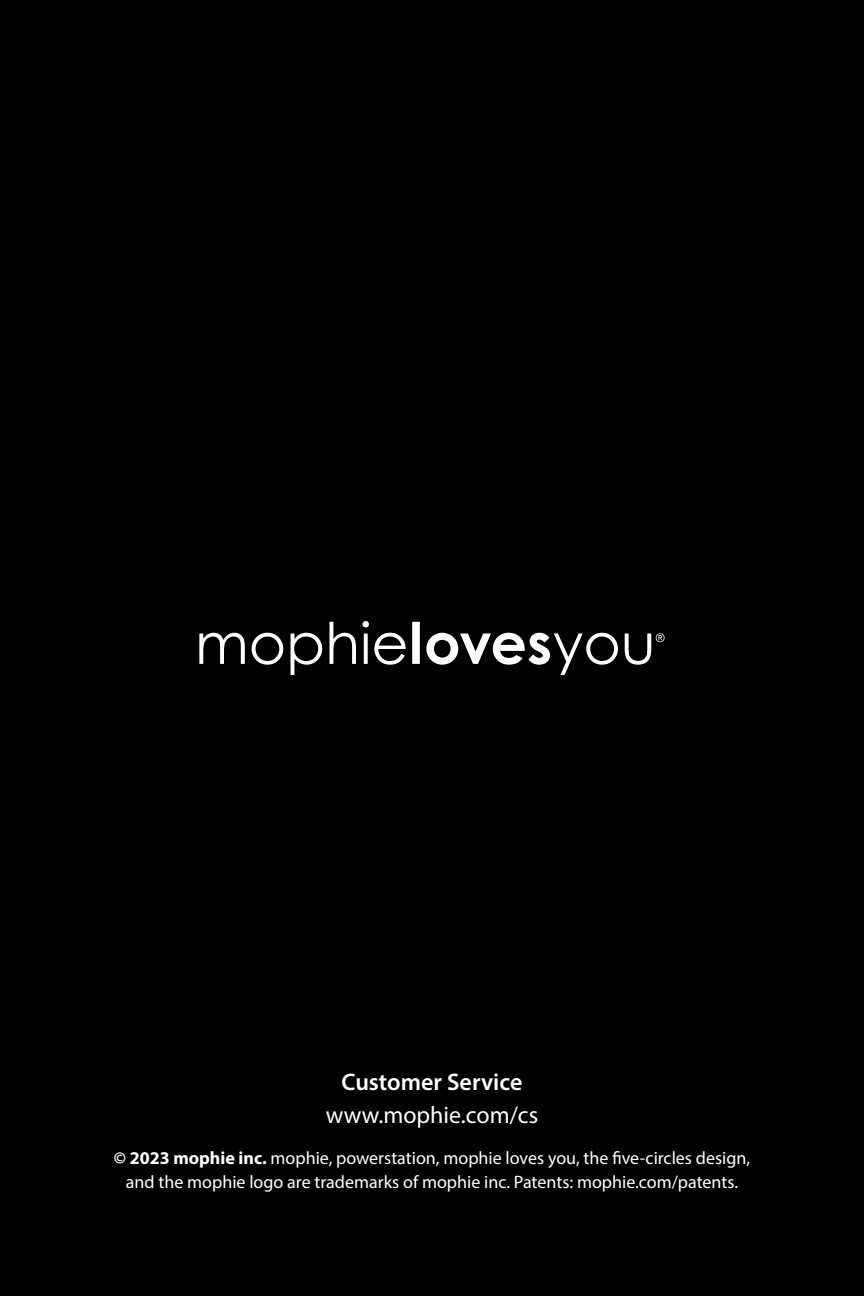
<style>
.page{position:relative;width:864px;height:1296px;background:#000}
.page>*{position:absolute;margin:0;border:0;box-sizing:border-box;transform-origin:0 0}
.t1{font:24px "Myriad Pro";color:#fff}
.t2{font:600 24px "Myriad Pro";color:#fff}
.t3{font:18px/24px "Myriad Pro";color:#fff;text-align:center}
.s1{font-weight:700}
</style>
<div class="page">
<svg style="left:199px;top:621px;width:466px;height:54px"></svg>
<h1 class="t2" style="left:342px;top:1067px;width:182px">Customer Service</h1>
<h1 class="t1" style="left:326px;top:1100px;width:214px">www.mophie.com/cs</h1>
<p class="t3" style="left:114px;top:1146px;width:638px"><span class="s1">© 2023 mophie inc.</span> mophie, powerstation, mophie loves you, the five-circles design, and the mophie logo are trademarks of mophie inc. Patents: mophie.com/patents.</p>
</div>
